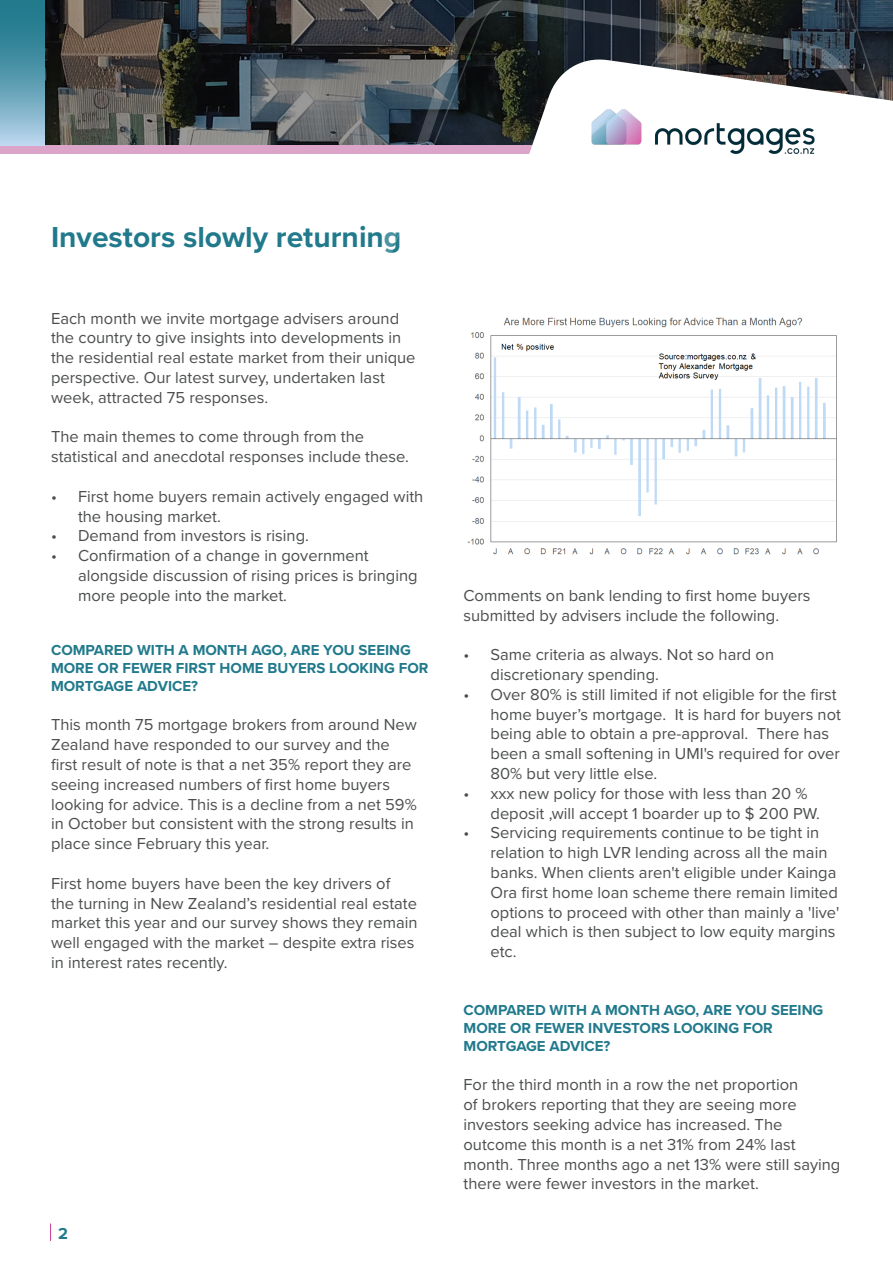
<style>
.page{position:relative;width:893px;height:1263px;background:#fff}
.page>*{position:absolute;margin:0;border:0;box-sizing:border-box;transform-origin:0 0}
.Heading_lge{font:700 30px "Proxima Nova";color:#217a8c}
.Copy{font:16.5px/19.8px "Proxima Nova";color:#4c4e4e}
.t1{font:700 16.5px "Proxima Nova";color:#217a8c}
.Copy-2{font:700 15px/18px "Proxima Nova";color:#217a8c}
</style>
<div class="page">
<svg style="left:50px;top:1223px;width:1px;height:18px"></svg>
<img style="left:45px;top:0;width:300px;height:146px">
<svg style="left:345px;top:0;width:132px;height:146px"></svg>
<div style="left:0;top:146px;width:893px;height:8px;background:#dca4c9"></div>
<svg style="left:0;top:0;width:45px;height:146px"></svg>
<svg style="left:477px;top:0;width:416px;height:56px"></svg>
<svg style="left:450px;top:56px;width:443px;height:98px"></svg>
<img style="left:587px;top:99px;width:232px;height:55px">
<img style="left:467px;top:317px;width:370px;height:238px">
<p class="Heading_lge" style="left:51px;top:215px;width:352px">Investors slowly returning</p>
<p class="Copy" style="left:51px;top:307px;width:366px">Each month we invite mortgage advisers around the country to give insights into developments in the residential real estate market from their unique perspective. Our latest survey, undertaken last week, attracted 75 responses.</p>
<p class="Copy" style="left:51px;top:426px;width:360px">The main themes to come through from the statistical and anecdotal responses include these.</p>
<p class="Copy" style="left:78px;top:486px;width:347px;text-indent:-27px">• First home buyers remain actively engaged with the housing market.</p>
<p class="Copy" style="left:51px;top:525px;width:259px">• Demand from investors is rising.</p>
<p class="Copy" style="left:78px;top:545px;width:341px;text-indent:-27px">• Confirmation of a change in government alongside discussion of rising prices is bringing more people into the market.</p>
<p class="Copy-2" style="left:51px;top:640px;width:379px">COMPARED WITH A MONTH AGO, ARE YOU SEEING<br>MORE OR FEWER FIRST HOME BUYERS LOOKING FOR<br>MORTGAGE ADVICE?</p>
<p class="Copy" style="left:51px;top:714px;width:367px">This month 75 mortgage brokers from around New Zealand have responded to our survey and the first result of note is that a net 35% report they are seeing increased numbers of first home buyers looking for advice. This is a decline from a net 59% in October but consistent with the strong results in place since February this year.</p>
<p class="Copy" style="left:51px;top:873px;width:368px">First home buyers have been the key drivers of the turning in New Zealand’s residential real estate market this year and our survey shows they remain well engaged with the market – despite extra rises in interest rates recently.</p>
<p class="t1" style="left:58px;top:1221px;width:11px">2</p>
<p class="Copy" style="left:463px;top:585px;width:348px">Comments on bank lending to first home buyers submitted by advisers include the following.</p>
<p class="Copy" style="left:490px;top:644px;width:285px;text-indent:-27px">• Same criteria as always. Not so hard on discretionary spending.</p>
<p class="Copy" style="left:490px;top:684px;width:352px;text-indent:-27px">• Over 80% is still limited if not eligible for the first home buyer’s mortgage. It is hard for buyers not being able to obtain a pre-approval. There has been a small softening in UMI's required for over 80% but very little else.</p>
<p class="Copy" style="left:490px;top:783px;width:331px;text-indent:-27px">• xxx new policy for those with less than 20 % deposit ,will accept 1 boarder up to $ 200 PW.</p>
<p class="Copy" style="left:490px;top:822px;width:350px;text-indent:-27px">• Servicing requirements continue to be tight in relation to high LVR lending across all the main banks. When clients aren't eligible under Kainga Ora first home loan scheme there remain limited options to proceed with other than mainly a 'live' deal which is then subject to low equity margins etc.</p>
<p class="Copy-2" style="left:463px;top:1000px;width:361px">COMPARED WITH A MONTH AGO, ARE YOU SEEING<br>MORE OR FEWER INVESTORS LOOKING FOR<br>MORTGAGE ADVICE?</p>
<p class="Copy" style="left:463px;top:1074px;width:378px">For the third month in a row the net proportion<br>of brokers reporting that they are seeing more investors seeking advice has increased. The outcome this month is a net 31% from 24% last month. Three months ago a net 13% were still saying there were fewer investors in the market.</p>
</div>
